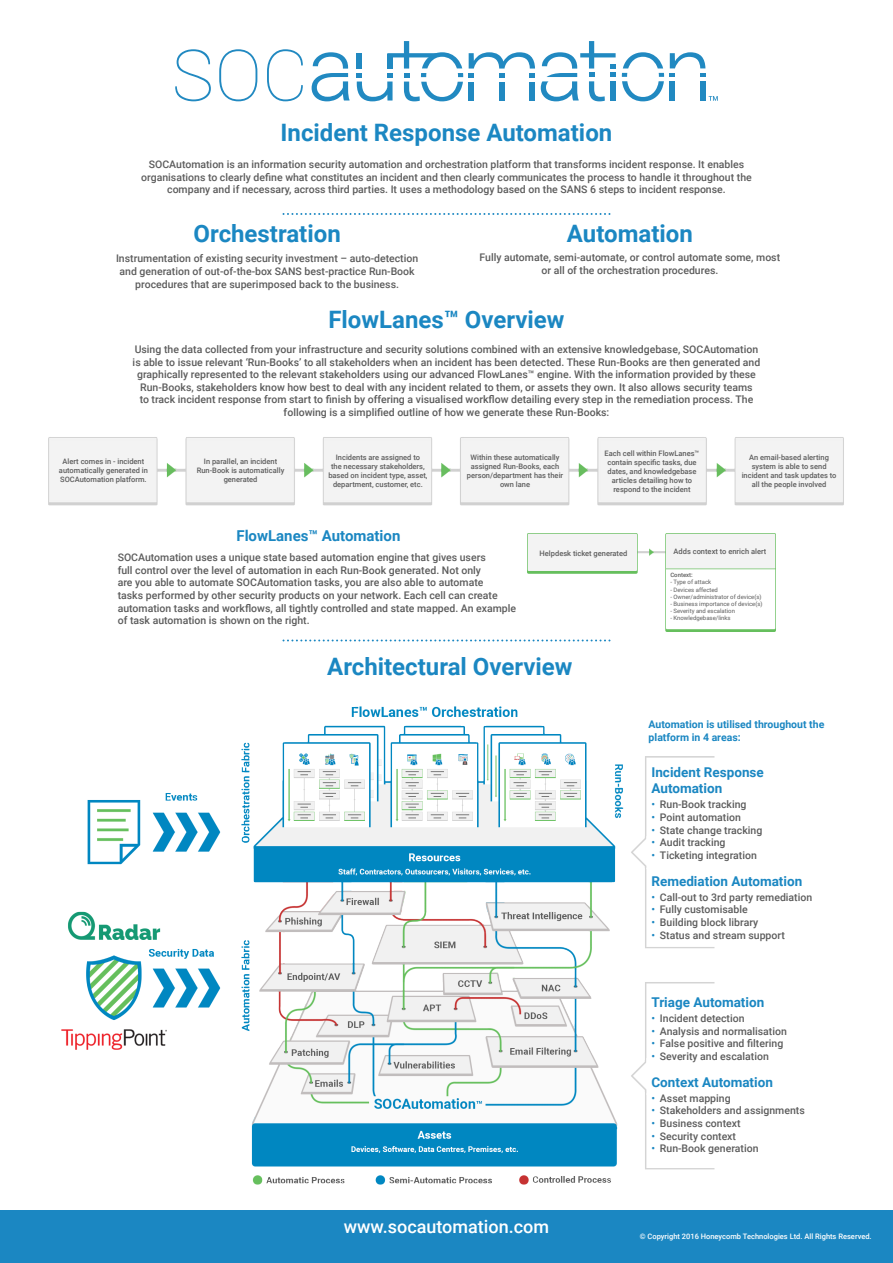
<style>
.page{position:relative;width:893px;height:1263px;background:#fff}
.page>*{position:absolute;margin:0;border:0;box-sizing:border-box;transform-origin:0 0}
.t1{font:700 24px "Roboto";color:#1b87c2}
.t2{font:500 18px "Roboto";color:#fff}
.t3{font:700 15px "Roboto";color:#1b87c2}
.Paragraph_Style_1{font:700 13.5px "Roboto";color:#1b87c2}
.t4{font:500 10.5px/12.6px "Roboto";color:#5c5c5c;text-align:center}
.t5{font:700 10.5px/12.6px "Roboto";color:#1b87c2}
.t6{font:500 7.5px/9px "Roboto";color:#5d5d5d;text-align:center}
.t7{font:500 7.5px "Roboto";color:#fff}
.t8{font:6px "Roboto";color:#5d5d5d}
.t9{font:500 6px "Roboto";color:#5d5d5d}
.s1{color:#1b87c2}
</style>
<div class="page">
<div style="left:0;top:1210px;width:893px;height:53px;background:#1b87c2"></div>
<svg style="left:175px;top:49px;width:36px;height:52px"></svg>
<svg style="left:219px;top:49px;width:38px;height:52px"></svg>
<svg style="left:267px;top:49px;width:36px;height:52px"></svg>
<svg style="left:357px;top:41px;width:106px;height:60px"></svg>
<div style="left:469px;top:82px;width:5px;height:19px;background:#2189c1"></div>
<div style="left:499px;top:82px;width:5px;height:19px;background:#2189c1"></div>
<svg style="left:469px;top:52px;width:66px;height:25px"></svg>
<div style="left:530px;top:82px;width:5px;height:19px;background:#2189c1"></div>
<svg style="left:541px;top:41px;width:75px;height:60px"></svg>
<div style="left:610px;top:81px;width:6px;height:20px;background:#2189c1"></div>
<svg style="left:622px;top:52px;width:42px;height:49px"></svg>
<div style="left:700px;top:81px;width:5px;height:20px;background:#2189c1"></div>
<svg style="left:670px;top:52px;width:35px;height:25px"></svg>
<div style="left:670px;top:81px;width:5px;height:20px;background:#2189c1"></div>
<svg style="left:312px;top:52px;width:38px;height:49px"></svg>
<svg style="left:709px;top:96px;width:9px;height:5px"></svg>
<svg style="left:283px;top:213px;width:327px;height:2px"></svg>
<img style="left:61px;top:706px;width:654px;height:479px">
<img style="left:48px;top:437px;width:796px;height:69px">
<svg style="left:283px;top:639px;width:327px;height:2px"></svg>
<img style="left:528px;top:534px;width:247px;height:97px">
<p class="t1" style="left:281px;top:116px;width:333px">Incident Response Automation</p>
<p class="t4" style="left:141px;top:158px;width:612px">SOCAutomation is an information security automation and orchestration platform that transforms incident response. It enables organisations to clearly define what constitutes an incident and then clearly communicates the process to handle it throughout the company and if necessary, across third parties. It uses a methodology based on the SANS 6 steps to incident response.</p>
<p class="t1" style="left:194px;top:216px;width:149px">Orchestration</p>
<p class="t1" style="left:567px;top:216px;width:127px">Automation</p>
<p class="t4" style="left:116px;top:252px;width:304px">Instrumentation of existing security investment – auto-detection and generation of out-of-the-box SANS best-practice Run-Book procedures that are superimposed back to the business.</p>
<p class="t4" style="left:480px;top:251px;width:302px">Fully automate, semi-automate, or control automate some, most or all of the orchestration procedures.</p>
<p class="t1" style="left:328px;top:303px;width:238px">FlowLanes™ Overview</p>
<p class="t4" style="left:133px;top:343px;width:629px">Using the data collected from your infrastructure and security solutions combined with an extensive knowledgebase, SOCAutomation is able to issue relevant ‘Run-Books’ to all stakeholders when an incident has been detected. These Run-Books are then generated and graphically represented to the relevant stakeholders using our advanced FlowLanes™ engine. With the information provided by these Run-Books, stakeholders know how best to deal with any incident related to them, or assets they own. It also allows security teams<br>to track incident response from start to finish by offering a visualised workflow detailing every step in the remediation process. The following is a simplified outline of how we generate these Run-Books:</p>
<p class="t6" style="left:59px;top:457px;width:90px">Alert comes in - incident automatically generated in<br>SOCAutomation platform.</p>
<p class="t6" style="left:197px;top:457px;width:89px">In parallel, an incident<br>Run-Book is automatically generated</p>
<p class="t6" style="left:328px;top:453px;width:101px">Incidents are assigned to<br>the necessary stakeholders, based on incident type, asset, department, customer, etc.</p>
<p class="t6" style="left:467px;top:452px;width:98px">Within these automatically assigned Run-Books, each person/department has their own lane</p>
<p class="t6" style="left:605px;top:448px;width:96px">Each cell within FlowLanes™ contain specific tasks, due dates, and knowledgebase articles detailing how to respond to the incident</p>
<p class="t6" style="left:742px;top:452px;width:96px">An email-based alerting system is able to send incident and task updates to all the people involved</p>
<p class="t3" style="left:236px;top:525px;width:165px">FlowLanes™ Automation</p>
<p class="t4" style="left:118px;top:551px;width:400px;text-align:left">SOCAutomation uses a unique state based automation engine that gives users<br>full control over the level of automation in each Run-Book generated. Not only<br>are you able to automate SOCAutomation tasks, you are also able to automate<br>tasks performed by other security products on your network. Each cell can create automation tasks and workflows, all tightly controlled and state mapped. An example of task automation is shown on the right.</p>
<p class="t6" style="left:540px;top:549px;width:89px">Helpdesk ticket generated</p>
<p class="t6" style="left:674px;top:547px;width:94px">Adds context to enrich alert</p>
<p class="t9" style="left:670px;top:571px;width:24px">Context:</p>
<p class="t8" style="left:670px;top:578px;width:42px">- Type of attack</p>
<p class="t8" style="left:670px;top:585px;width:49px">- Devices affected</p>
<p class="t8" style="left:670px;top:592px;width:93px">- Owner/administrator of device(s)</p>
<p class="t8" style="left:670px;top:600px;width:94px">- Business importance of device(s)</p>
<p class="t8" style="left:670px;top:607px;width:66px">- Severity and escalation</p>
<p class="t8" style="left:670px;top:614px;width:62px">- Knowledgebase/links</p>
<p class="t1" style="left:327px;top:650px;width:247px">Architectural Overview</p>
<p class="t2" style="left:344px;top:1214px;width:207px">www.socautomation.com</p>
<p class="t5" style="left:649px;top:718px;width:177px">Automation is utilised throughout the platform in 4 areas:</p>
<p class="Paragraph_Style_1" style="left:651px;top:763px;width:114px">Incident Response</p>
<p class="Paragraph_Style_1" style="left:651px;top:779px;width:72px">Automation</p>
<p class="t4" style="left:651px;top:798px;width:97px"><span class="s1">•</span> Run-Book tracking</p>
<p class="t4" style="left:651px;top:811px;width:91px"><span class="s1">•</span> Point automation</p>
<p class="t4" style="left:651px;top:823px;width:112px"><span class="s1">•</span> State change tracking</p>
<p class="t4" style="left:651px;top:836px;width:76px"><span class="s1">•</span> Audit tracking</p>
<p class="t4" style="left:651px;top:848px;width:107px"><span class="s1">•</span> Ticketing integration</p>
<p class="Paragraph_Style_1" style="left:651px;top:872px;width:152px">Remediation Automation</p>
<p class="t4" style="left:651px;top:890px;width:162px"><span class="s1">•</span> Call-out to 3rd party remediation</p>
<p class="t4" style="left:651px;top:903px;width:98px"><span class="s1">•</span> Fully customisable</p>
<p class="t4" style="left:651px;top:916px;width:108px"><span class="s1">•</span> Building block library</p>
<p class="t4" style="left:651px;top:928px;width:135px"><span class="s1">•</span> Status and stream support</p>
<p class="Paragraph_Style_1" style="left:651px;top:993px;width:114px">Triage Automation</p>
<p class="t4" style="left:651px;top:1011px;width:95px"><span class="s1">•</span> Incident detection</p>
<p class="t4" style="left:651px;top:1024px;width:137px"><span class="s1">•</span> Analysis and normalisation</p>
<p class="t4" style="left:651px;top:1037px;width:133px"><span class="s1">•</span> False positive and filtering</p>
<p class="t4" style="left:651px;top:1049px;width:119px"><span class="s1">•</span> Severity and escalation</p>
<p class="Paragraph_Style_1" style="left:651px;top:1072px;width:123px">Context Automation</p>
<p class="t4" style="left:651px;top:1091px;width:81px"><span class="s1">•</span> Asset mapping</p>
<p class="t4" style="left:651px;top:1104px;width:155px"><span class="s1">•</span> Stakeholders and assignments</p>
<p class="t4" style="left:651px;top:1116px;width:91px"><span class="s1">•</span> Business context</p>
<p class="t4" style="left:651px;top:1129px;width:86px"><span class="s1">•</span> Security context</p>
<p class="t4" style="left:651px;top:1142px;width:109px"><span class="s1">•</span> Run-Book generation</p>
<p class="t7" style="left:640px;top:1230px;width:233px">© Copyright 2016 Honeycomb Technologies Ltd. All Rights Reserved.</p>
</div>
